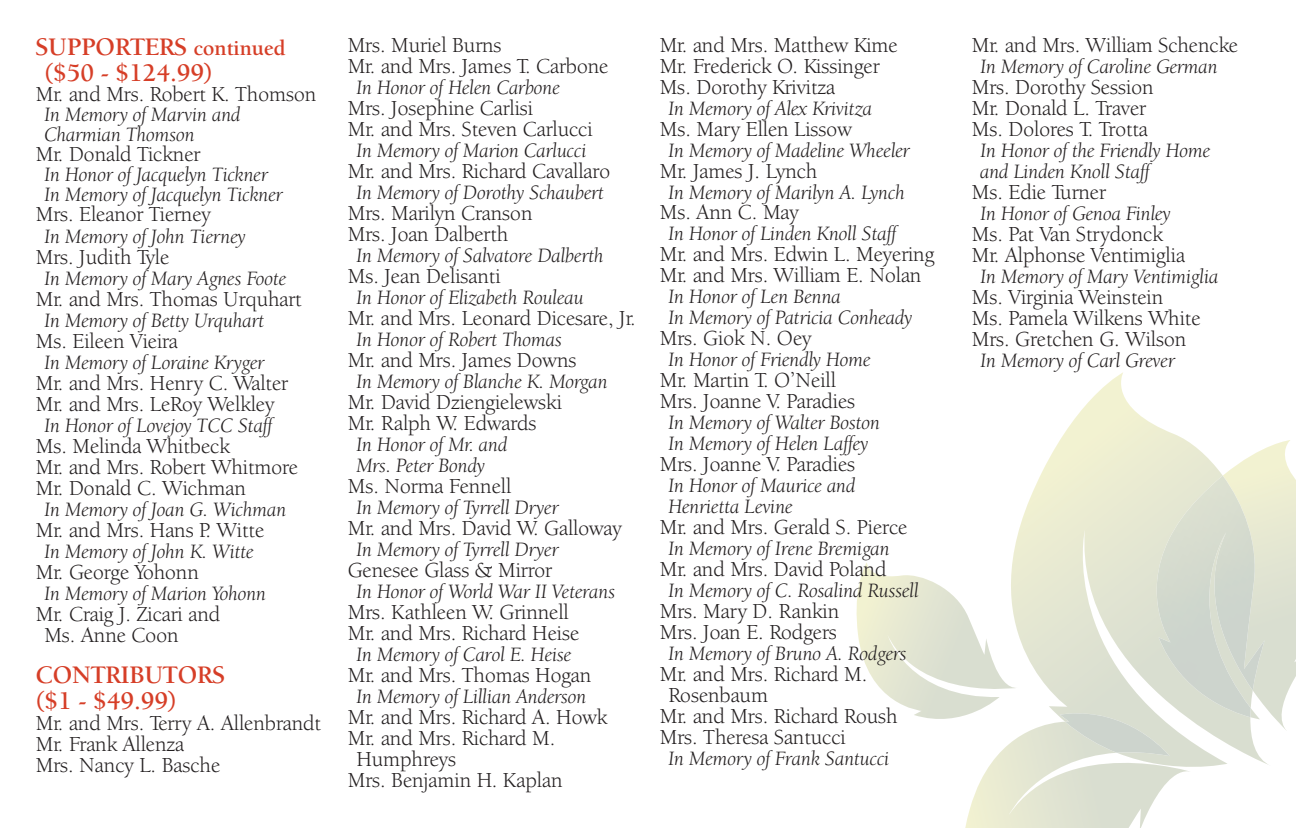
<style>
.page{position:relative;width:1296px;height:828px;background:#fff}
.page>*{position:absolute;margin:0;border:0;box-sizing:border-box;transform-origin:0 0}
.t1{font:700 26px/26px "Berkeley Oldstyle IT Cby BT";color:#d63e27}
.t2{font:22px/21px "Berkeley Oldstyle IT Cby BT";color:#231f20}
.t3{font:italic 21px/21px "Berkeley Oldstyle IT Cby BT";color:#231f20}
.s1{font-size:22px}
</style>
<div class="page">
<svg style="left:1271px;top:440px;width:25px;height:290px;background:#e5e8d7"></svg>
<svg style="left:1012px;top:372px;width:259px;height:395px"></svg>
<img style="left:1140px;top:476px;width:125px;height:241px">
<svg style="left:856px;top:562px;width:336px;height:266px"></svg>
<img style="left:1060px;top:713px;width:110px;height:43px">
<p class="t1" style="left:44px;top:34px;width:243px;text-indent:-9px">SUPPORTERS <span class="s1">continued </span>($50 - $124.99)</p>
<p class="t2" style="left:36px;top:84px;width:282px">Mr. and Mrs. Robert K. Thomson</p>
<p class="t3" style="left:44px;top:105px;width:198px;line-height:20px">In Memory of Marvin and<br>Charmian Thomson</p>
<p class="t2" style="left:36px;top:144px;width:166px">Mr. Donald Tickner</p>
<p class="t3" style="left:44px;top:165px;width:240px;line-height:20px">In Honor of Jacquelyn Tickner<br>In Memory of Jacquelyn Tickner</p>
<p class="t2" style="left:36px;top:204px;width:177px">Mrs. Eleanor Tierney</p>
<p class="t3" style="left:44px;top:226px;width:203px">In Memory of John Tierney</p>
<p class="t2" style="left:36px;top:247px;width:135px">Mrs. Judith Tyle</p>
<p class="t3" style="left:44px;top:268px;width:244px">In Memory of Mary Agnes Foote</p>
<p class="t2" style="left:36px;top:289px;width:267px">Mr. and Mrs. Thomas Urquhart</p>
<p class="t3" style="left:44px;top:310px;width:222px">In Memory of Betty Urquhart</p>
<p class="t2" style="left:36px;top:331px;width:144px">Ms. Eileen Vieira</p>
<p class="t3" style="left:44px;top:352px;width:222px">In Memory of Loraine Kryger</p>
<p class="t2" style="left:36px;top:373px;width:254px">Mr. and Mrs. Henry C. Walter<br>Mr. and Mrs. LeRoy Welkley</p>
<p class="t3" style="left:44px;top:415px;width:230px">In Honor of Lovejoy TCC Staff</p>
<p class="t2" style="left:36px;top:436px;width:264px">Ms. Melinda Whitbeck<br>Mr. and Mrs. Robert Whitmore<br>Mr. Donald C. Wichman</p>
<p class="t3" style="left:44px;top:499px;width:244px">In Memory of Joan G. Wichman</p>
<p class="t2" style="left:36px;top:520px;width:230px">Mr. and Mrs. Hans P. Witte</p>
<p class="t3" style="left:44px;top:541px;width:211px">In Memory of John K. Witte</p>
<p class="t2" style="left:36px;top:562px;width:165px">Mr. George Yohonn</p>
<p class="t3" style="left:44px;top:583px;width:224px">In Memory of Marion Yohonn</p>
<p class="t2" style="left:44px;top:604px;width:177px;text-indent:-9px">Mr. Craig J. Zicari and<br>Ms. Anne Coon</p>
<p class="t1" style="left:36px;top:661px;width:191px">CONTRIBUTORS ($1 - $49.99)</p>
<p class="t2" style="left:36px;top:712px;width:287px">Mr. and Mrs. Terry A. Allenbrandt<br>Mr. Frank Allenza<br>Mrs. Nancy L. Basche</p>
<p class="t2" style="left:348px;top:35px;width:262px">Mrs. Muriel Burns<br>Mr. and Mrs. James T. Carbone</p>
<p class="t3" style="left:356px;top:77px;width:205px">In Honor of Helen Carbone</p>
<p class="t2" style="left:348px;top:98px;width:246px">Mrs. Josephine Carlisi<br>Mr. and Mrs. Steven Carlucci</p>
<p class="t3" style="left:356px;top:140px;width:232px">In Memory of Marion Carlucci</p>
<p class="t2" style="left:348px;top:161px;width:264px">Mr. and Mrs. Richard Cavallaro</p>
<p class="t3" style="left:356px;top:182px;width:249px">In Memory of Dorothy Schaubert</p>
<p class="t2" style="left:348px;top:203px;width:186px">Mrs. Marilyn Cranson<br>Mrs. Joan Dalberth</p>
<p class="t3" style="left:356px;top:245px;width:249px">In Memory of Salvatore Dalberth</p>
<p class="t2" style="left:348px;top:266px;width:154px">Ms. Jean Delisanti</p>
<p class="t3" style="left:356px;top:287px;width:229px">In Honor of Elizabeth Rouleau</p>
<p class="t2" style="left:348px;top:308px;width:290px">Mr. and Mrs. Leonard Dicesare, Jr.</p>
<p class="t3" style="left:356px;top:329px;width:207px">In Honor of Robert Thomas</p>
<p class="t2" style="left:348px;top:350px;width:230px">Mr. and Mrs. James Downs</p>
<p class="t3" style="left:356px;top:371px;width:253px">In Memory of Blanche K. Morgan</p>
<p class="t2" style="left:348px;top:392px;width:216px">Mr. David Dziengielewski<br>Mr. Ralph W. Edwards</p>
<p class="t3" style="left:356px;top:434px;width:153px">In Honor of Mr. and<br>Mrs. Peter Bondy</p>
<p class="t2" style="left:348px;top:476px;width:165px">Ms. Norma Fennell</p>
<p class="t3" style="left:356px;top:497px;width:204px">In Memory of Tyrrell Dryer</p>
<p class="t2" style="left:348px;top:518px;width:275px">Mr. and Mrs. David W. Galloway</p>
<p class="t3" style="left:356px;top:539px;width:204px">In Memory of Tyrrell Dryer</p>
<p class="t2" style="left:348px;top:560px;width:206px">Genesee Glass &amp; Mirror</p>
<p class="t3" style="left:356px;top:581px;width:261px">In Honor of World War II Veterans</p>
<p class="t2" style="left:348px;top:602px;width:233px">Mrs. Kathleen W. Grinnell<br>Mr. and Mrs. Richard Heise</p>
<p class="t3" style="left:356px;top:644px;width:217px">In Memory of Carol E. Heise</p>
<p class="t2" style="left:348px;top:665px;width:245px">Mr. and Mrs. Thomas Hogan</p>
<p class="t3" style="left:356px;top:686px;width:232px">In Memory of Lillian Anderson</p>
<p class="t2" style="left:348px;top:707px;width:261px">Mr. and Mrs. Richard A. Howk</p>
<p class="t2" style="left:348px;top:728px;width:209px">Mr. and Mrs. Richard M.</p>
<p class="t2" style="left:356px;top:749px;width:101px">Humphreys</p>
<p class="t2" style="left:348px;top:770px;width:216px">Mrs. Benjamin H. Kaplan</p>
<p class="t2" style="left:660px;top:35px;width:239px">Mr. and Mrs. Matthew Kime<br>Mr. Frederick O. Kissinger<br>Ms. Dorothy Krivitza</p>
<p class="t3" style="left:668px;top:98px;width:205px">In Memory of Alex Krivitza</p>
<p class="t2" style="left:660px;top:119px;width:194px">Ms. Mary Ellen Lissow</p>
<p class="t3" style="left:668px;top:140px;width:243px">In Memory of Madeline Wheeler</p>
<p class="t2" style="left:660px;top:161px;width:159px">Mr. James J. Lynch</p>
<p class="t3" style="left:668px;top:182px;width:238px">In Memory of Marilyn A. Lynch</p>
<p class="t2" style="left:660px;top:202px;width:140px">Ms. Ann C. May</p>
<p class="t3" style="left:668px;top:223px;width:230px">In Honor of Linden Knoll Staff</p>
<p class="t2" style="left:660px;top:244px;width:276px">Mr. and Mrs. Edwin L. Meyering<br>Mr. and Mrs. William E. Nolan</p>
<p class="t3" style="left:668px;top:286px;width:246px">In Honor of Len Benna<br>In Memory of Patricia Conheady</p>
<p class="t2" style="left:660px;top:328px;width:153px">Mrs. Giok N. Oey</p>
<p class="t3" style="left:668px;top:349px;width:204px">In Honor of Friendly Home</p>
<p class="t2" style="left:660px;top:370px;width:197px">Mr. Martin T. O’Neill<br>Mrs. Joanne V. Paradies</p>
<p class="t3" style="left:668px;top:412px;width:214px">In Memory of Walter Boston<br>In Memory of Helen Laffey</p>
<p class="t2" style="left:660px;top:454px;width:197px">Mrs. Joanne V. Paradies</p>
<p class="t3" style="left:668px;top:475px;width:189px">In Honor of Maurice and<br>Henrietta Levine</p>
<p class="t2" style="left:660px;top:517px;width:249px">Mr. and Mrs. Gerald S. Pierce</p>
<p class="t3" style="left:668px;top:538px;width:223px">In Memory of Irene Bremigan</p>
<p class="t2" style="left:660px;top:559px;width:228px">Mr. and Mrs. David Poland</p>
<p class="t3" style="left:668px;top:580px;width:252px">In Memory of C. Rosalind Russell</p>
<p class="t2" style="left:660px;top:601px;width:181px">Mrs. Mary D. Rankin<br>Mrs. Joan E. Rodgers</p>
<p class="t3" style="left:668px;top:643px;width:240px">In Memory of Bruno A. Rodgers</p>
<p class="t2" style="left:660px;top:664px;width:209px">Mr. and Mrs. Richard M.</p>
<p class="t2" style="left:668px;top:685px;width:101px">Rosenbaum</p>
<p class="t2" style="left:660px;top:706px;width:239px">Mr. and Mrs. Richard Roush</p>
<p class="t2" style="left:660px;top:727px;width:188px">Mrs. Theresa Santucci</p>
<p class="t3" style="left:668px;top:748px;width:223px">In Memory of Frank Santucci</p>
<p class="t2" style="left:972px;top:35px;width:268px">Mr. and Mrs. William Schencke</p>
<p class="t3" style="left:980px;top:56px;width:239px">In Memory of Caroline German</p>
<p class="t2" style="left:972px;top:77px;width:183px">Mrs. Dorothy Session<br>Mr. Donald L. Traver<br>Ms. Dolores T. Trotta</p>
<p class="t3" style="left:980px;top:140px;width:232px">In Honor of the Friendly Home and Linden Knoll Staff</p>
<p class="t2" style="left:972px;top:182px;width:136px">Ms. Edie Turner</p>
<p class="t3" style="left:980px;top:203px;width:192px">In Honor of Genoa Finley</p>
<p class="t2" style="left:972px;top:224px;width:215px">Ms. Pat Van Strydonck<br>Mr. Alphonse Ventimiglia</p>
<p class="t3" style="left:980px;top:266px;width:240px">In Memory of Mary Ventimiglia</p>
<p class="t2" style="left:972px;top:287px;width:230px">Ms. Virginia Weinstein<br>Ms. Pamela Wilkens White<br>Mrs. Gretchen G. Wilson</p>
<p class="t3" style="left:980px;top:350px;width:196px">In Memory of Carl Grever</p>
</div>
